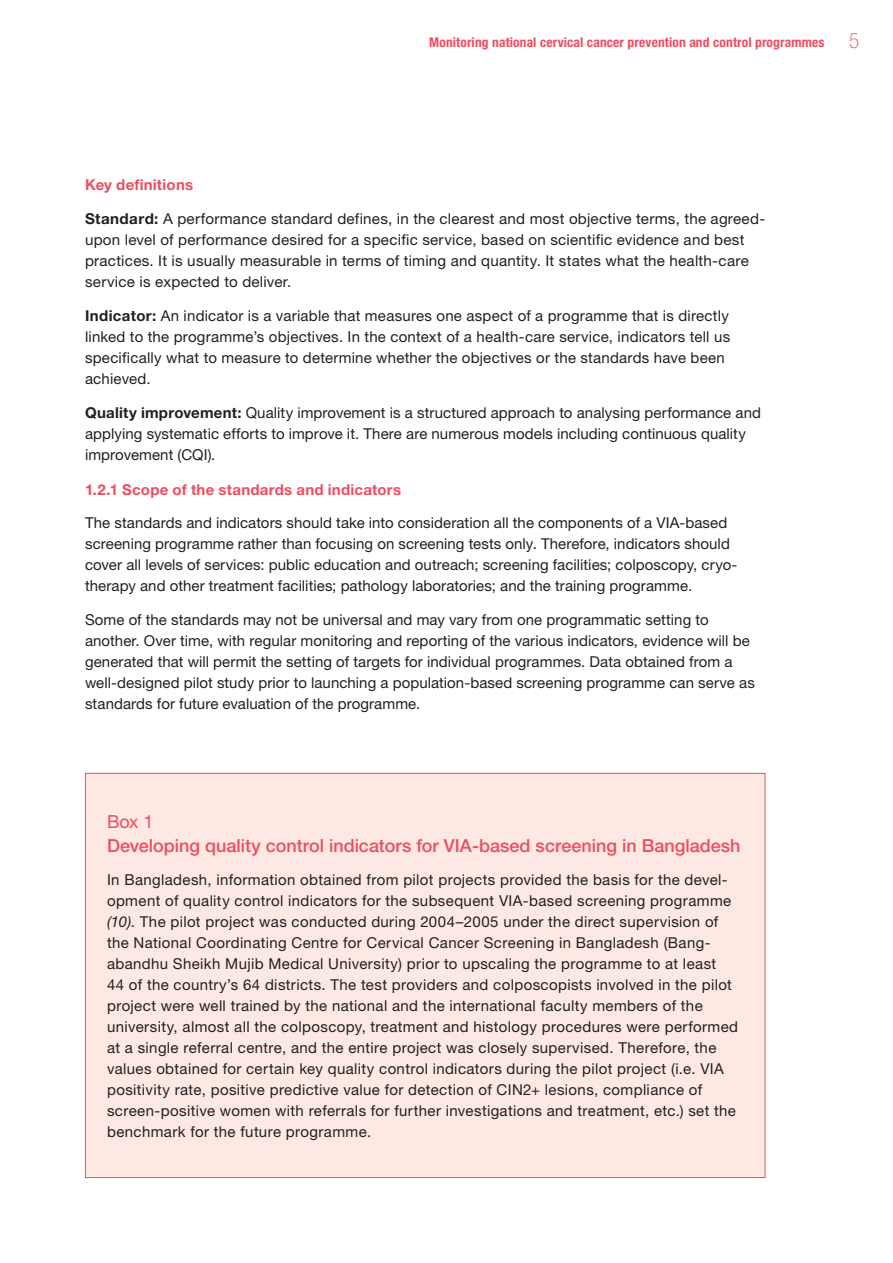
<style>
.page{position:relative;width:893px;height:1263px;background:#fff}
.page>*{position:absolute;margin:0;border:0;box-sizing:border-box;transform-origin:0 0}
._0_0{font:500 18px "Helvetica Neue";color:#ef4d5f}
._0_0-2{font:18px "Helvetica Neue";color:#ef4d5f}
.Body_text{font:15px/21px "Helvetica Neue";letter-spacing:.015em;color:#231f20}
._0_0_0{font:700 15px "Helvetica Neue";letter-spacing:.015em;color:#ef4d5f}
.t1{font:700 condensed 13.5px "Helvetica Neue";letter-spacing:.01em;color:#ef4d5f}
.s1{font-weight:100;font-size:21px}
.s2{font-weight:700}
.s3{font-style:italic}
</style>
<div class="page">
<div style="left:85px;top:773px;width:680px;height:404px;background:#fde8e3"></div>
<p class="t1" style="left:429px;top:34px;width:431px">Monitoring national cervical cancer prevention and control programmes <span class="s1">5</span></p>
<p class="_0_0_0" style="left:85px;top:176px;width:110px">Key definitions</p>
<p class="Body_text" style="left:85px;top:208px;width:682px"><span class="s2">Standard:</span> A performance standard defines, in the clearest and most objective terms, the agreed&shy;upon level of performance desired for a specific service, based on scientific evidence and best practices. It is usually measurable in terms of timing and quantity. It states what the health-care service is expected to deliver.</p>
<p class="Body_text" style="left:85px;top:305px;width:647px"><span class="s2">Indicator:</span> An indicator is a variable that measures one aspect of a programme that is directly linked to the programme’s objectives. In the context of a health-care service, indicators tell us specifically what to measure to determine whether the objectives or the standards have been achieved.</p>
<p class="Body_text" style="left:85px;top:402px;width:677px"><span class="s2">Quality improvement:</span> Quality improvement is a structured approach to analysing performance and applying systematic efforts to improve it. There are numerous models including continuous quality improvement (CQI).</p>
<p class="_0_0_0" style="left:85px;top:480px;width:318px">1.2.1 Scope of the standards and indicators</p>
<p class="Body_text" style="left:85px;top:512px;width:654px">The standards and indicators should take into consideration all the components of a VIA-based screening programme rather than focusing on screening tests only. Therefore, indicators should cover all levels of services: public education and outreach; screening facilities; colposcopy, cryo&shy;therapy and other treatment facilities; pathology laboratories; and the training programme.</p>
<p class="Body_text" style="left:85px;top:609px;width:671px">Some of the standards may not be universal and may vary from one programmatic setting to another. Over time, with regular monitoring and reporting of the various indicators, evidence will be generated that will permit the setting of targets for individual programmes. Data obtained from a well-designed pilot study prior to launching a population-based screening programme can serve as standards for future evaluation of the programme.</p>
<p class="_0_0-2" style="left:107px;top:810px;width:48px">Box 1</p>
<p class="_0_0" style="left:107px;top:834px;width:635px">Developing quality control indicators for VIA-based screening in Bangladesh</p>
<p class="Body_text" style="left:107px;top:869px;width:633px">In Bangladesh, information obtained from pilot projects provided the basis for the devel&shy;opment of quality control indicators for the subsequent VIA-based screening programme <span class="s3">(10)</span>. The pilot project was conducted during 2004–2005 under the direct supervision of the National Coordinating Centre for Cervical Cancer Screening in Bangladesh (Bang&shy;abandhu Sheikh Mujib Medical University) prior to upscaling the programme to at least<br>44 of the country’s 64 districts. The test providers and colposcopists involved in the pilot project were well trained by the national and the international faculty members of the university, almost all the colposcopy, treatment and histology procedures were performed at a single referral centre, and the entire project was closely supervised. Therefore, the values obtained for certain key quality control indicators during the pilot project (i.e. VIA positivity rate, positive predictive value for detection of CIN2+ lesions, compliance of screen-positive women with referrals for further investigations and treatment, etc.) set the benchmark for the future programme.</p>
</div>
